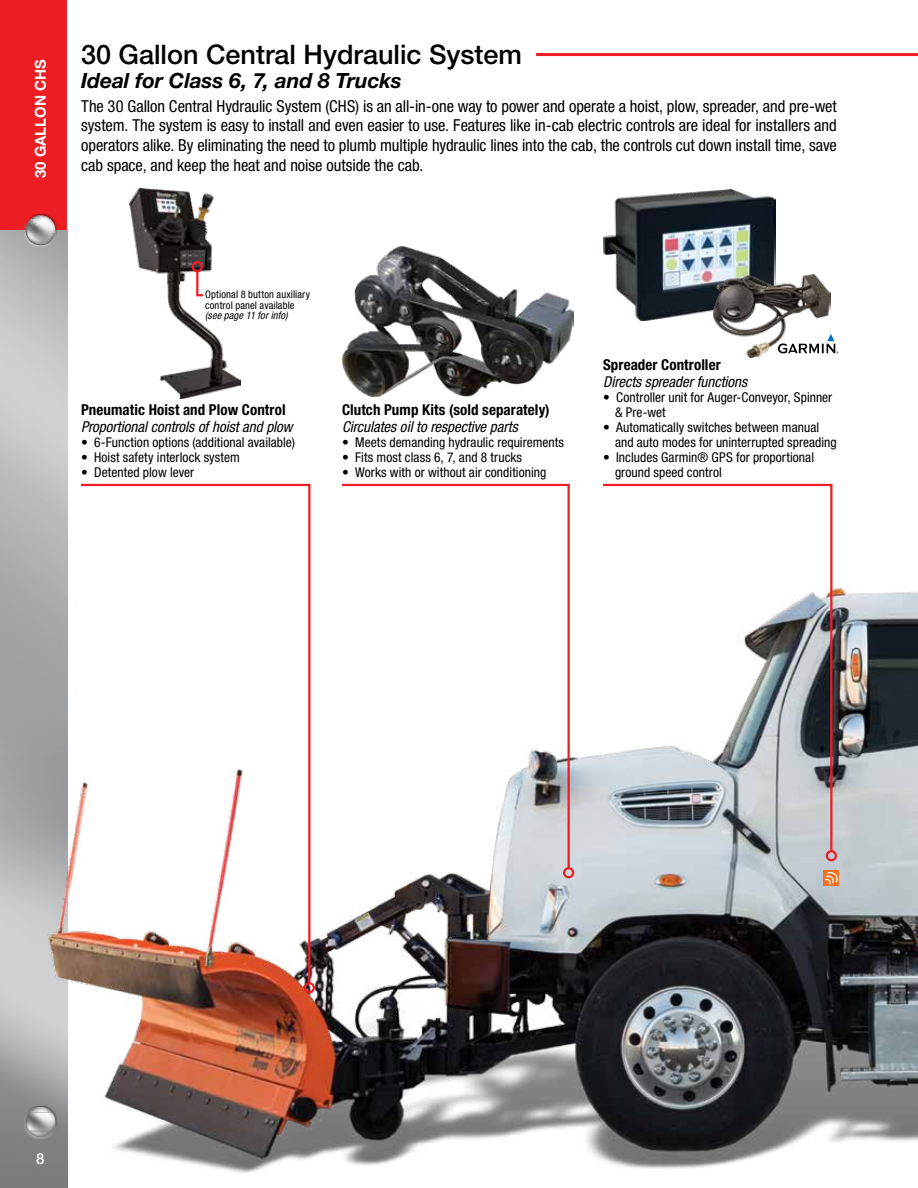
<style>
.page{position:relative;width:918px;height:1188px;background:#fff}
.page>*{position:absolute;margin:0;border:0;box-sizing:border-box;transform-origin:0 0}
.t1{font:500 27px "Helvetica Neue LT Pro";color:#000}
.t2{font:italic 700 21px "Helvetica Neue LT Pro";letter-spacing:-.005em;color:#000}
.t3{font:condensed 16.5px/19.8px "Helvetica Neue LT Pro";letter-spacing:-.005em;color:#000;text-align:justify}
.t4{font:italic condensed 15px "Helvetica Neue LT Pro";color:#000}
.t5{font:700 condensed 15px "Helvetica Neue LT Pro";letter-spacing:.005em;color:#000}
.t6{font:700 15px "Helvetica Neue LT Pro";color:#fff}
.t7{font:500 15px "Helvetica Neue LT Pro";color:#fff}
.t8{font:condensed 13.5px/15px "Helvetica Neue LT Pro";letter-spacing:.005em;color:#000}
.t9{font:condensed 10.5px/10.5px "Helvetica Neue LT Pro";letter-spacing:.015em;color:#000}
.t10{font:italic condensed 10.5px "Helvetica Neue LT Pro";letter-spacing:.005em;color:#000}
</style>
<div class="page">
<div style="left:0;top:0;width:68px;height:231px;background:#ed1d24"></div>
<div style="left:24px;top:213px;width:34px;height:27px;background:#a1a3a5"></div>
<div style="left:24px;top:213px;width:34px;height:26px;background:#fff;opacity:.75"></div>
<div style="left:24px;top:221px;width:33px;height:26px;background:#000;opacity:.75"></div>
<div style="left:24px;top:1105px;width:34px;height:26px;background:#fff;opacity:.75"></div>
<div style="left:24px;top:1112px;width:33px;height:27px;background:#000;opacity:.75"></div>
<img style="left:48px;top:492px;width:870px;height:682px">
<svg style="left:601px;top:483px;width:233px;height:370px"></svg>
<div style="left:826px;top:850px;width:11px;height:11px;border:2px solid #ed1d24;border-radius:50%"></div>
<img style="left:342px;top:247px;width:231px;height:150px">
<div style="left:823px;top:870px;width:16px;height:16px;background:#f36f21"></div>
<svg style="left:825px;top:872px;width:13px;height:13px"></svg>
<svg style="left:340px;top:483px;width:231px;height:388px"></svg>
<div style="left:563px;top:867px;width:11px;height:11px;border:2px solid #ed1d24;border-radius:50%"></div>
<svg style="left:79px;top:483px;width:233px;height:503px"></svg>
<div style="left:304px;top:982px;width:11px;height:11px;border:2px solid #ed1d24;border-radius:50%"></div>
<img style="left:603px;top:190px;width:173px;height:131px">
<img style="left:713px;top:275px;width:117px;height:83px">
<svg style="left:778px;top:335px;width:60px;height:18px"></svg>
<img style="left:129px;top:189px;width:111px;height:209px">
<svg style="left:195px;top:269px;width:10px;height:29px"></svg>
<div style="left:192px;top:261px;width:11px;height:11px;border:2px solid #ed1d24;border-radius:50%"></div>
<hr style="left:536px;top:53px;width:382px;height:3px;background:#ed1d24">
<p class="t6" style="left:31px;top:178px;width:121px;rotate:-90deg">30 GALLON CHS</p>
<h1 class="t1" style="left:81px;top:38px;width:443px">30 Gallon Central Hydraulic System</h1>
<p class="t2" style="left:81px;top:67px;width:322px">Ideal for Class 6, 7, and 8 Trucks</p>
<p class="t3" style="left:81px;top:96px;width:757px">The 30 Gallon Central Hydraulic System (CHS) is an all-in-one way to power and operate a hoist, plow, spreader, and pre-wet system. The system is easy to install and even easier to use. Features like in-cab electric controls are ideal for installers and operators alike. By eliminating the need to plumb multiple hydraulic lines into the cab, the controls cut down install time, save cab space, and keep the heat and noise outside the cab.</p>
<p class="t9" style="left:205px;top:289px;width:106px">Optional 8 button auxiliary control panel available</p>
<p class="t10" style="left:205px;top:310px;width:84px">(see page 11 for info)</p>
<p class="t5" style="left:81px;top:401px;width:206px">Pneumatic Hoist and Plow Control</p>
<p class="t4" style="left:81px;top:418px;width:213px">Proportional controls of hoist and plow</p>
<p class="t8" style="left:81px;top:434px;width:216px">• 6-Function options (additional available)</p>
<p class="t8" style="left:81px;top:449px;width:160px">• Hoist safety interlock system</p>
<p class="t8" style="left:81px;top:464px;width:115px">• Detented plow lever</p>
<p class="t5" style="left:342px;top:401px;width:209px">Clutch Pump Kits (sold separately)</p>
<p class="t4" style="left:342px;top:418px;width:177px">Circulates oil to respective parts</p>
<p class="t8" style="left:342px;top:434px;width:224px">• Meets demanding hydraulic requirements</p>
<p class="t8" style="left:342px;top:449px;width:182px">• Fits most class 6, 7, and 8 trucks</p>
<p class="t8" style="left:342px;top:464px;width:206px">• Works with or without air conditioning</p>
<p class="t5" style="left:603px;top:356px;width:119px">Spreader Controller</p>
<p class="t4" style="left:603px;top:373px;width:146px">Directs spreader functions</p>
<p class="t8" style="left:615px;top:389px;width:219px;text-indent:-12px">• Controller unit for Auger-Conveyor, Spinner &amp; Pre-wet</p>
<p class="t8" style="left:615px;top:419px;width:223px;text-indent:-12px">• Automatically switches between manual and auto modes for uninterrupted spreading</p>
<p class="t8" style="left:615px;top:449px;width:201px;text-indent:-12px">• Includes Garmin® GPS for proportional ground speed control</p>
<p class="t7" style="left:36px;top:1150px;width:10px">8</p>
</div>
